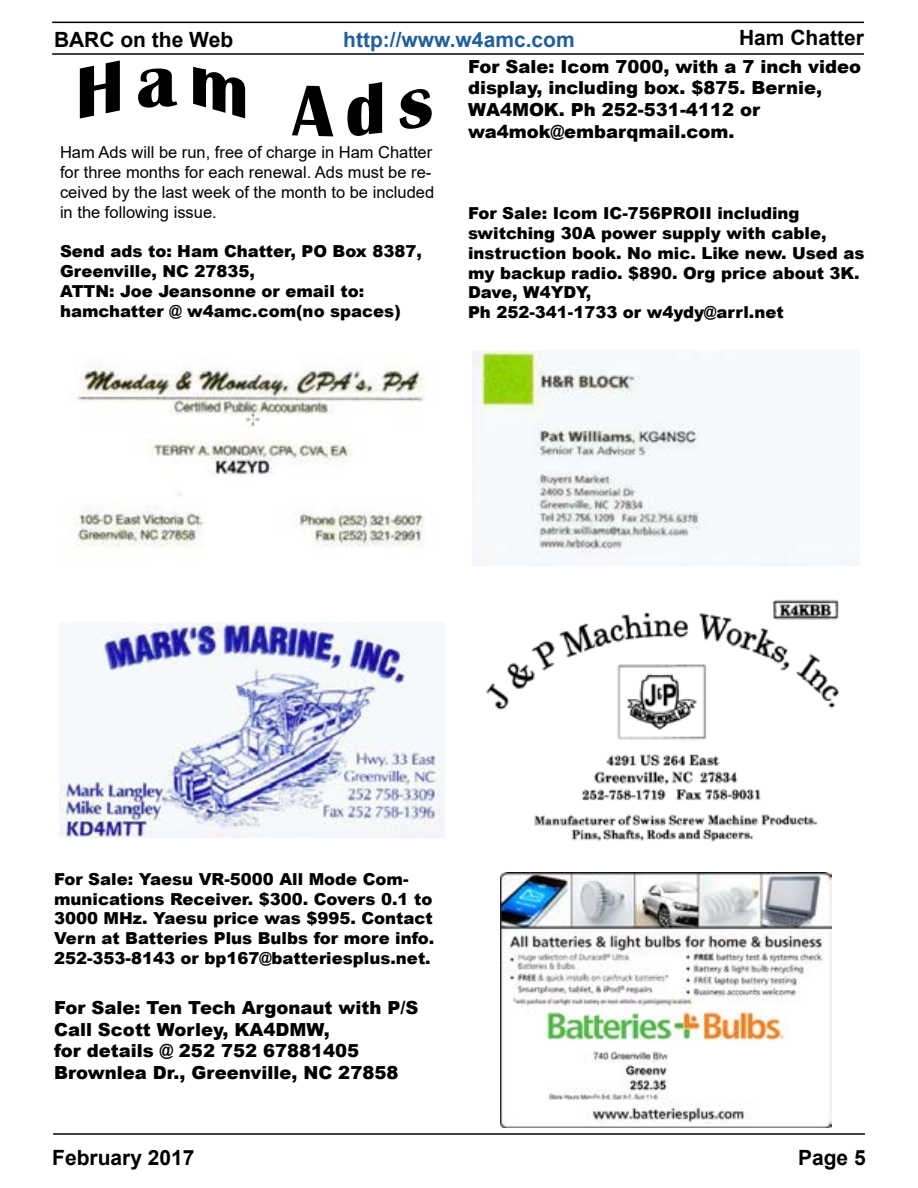
<style>
.page{position:relative;width:918px;height:1188px;background:#fff}
.page>*{position:absolute;margin:0;border:0;box-sizing:border-box;transform-origin:0 0}
.t1{font:700 21px "Arial";color:#000}
.t2{font:700 21px "Arial";color:#215e9e}
.t3{font:900 18px/21.6px "Arial";color:#000}
.t4{font:900 16.5px/19.8px "Arial";color:#000}
.t5{font:16.5px/19.8px "Arial";color:#000}
</style>
<div class="page">
<img style="left:501px;top:872px;width:330px;height:255px">
<img style="left:486px;top:599px;width:354px;height:243px">
<img style="left:473px;top:351px;width:384px;height:215px">
<img style="left:60px;top:622px;width:384px;height:216px">
<img style="left:74px;top:367px;width:350px;height:180px">
<hr style="left:52px;top:22px;width:812px;height:1px;background:#000">
<hr style="left:52px;top:53px;width:812px;height:2px;background:#000">
<hr style="left:53px;top:1133px;width:812px;height:2px;background:#000">
<p class="t1" style="left:54px;top:24px;width:181px">BARC on the Web</p>
<p class="t2" style="left:343px;top:24px;width:233px">http://www.w4amc.com</p>
<p class="t1" style="left:739px;top:23px;width:126px">Ham Chatter</p>
<p class="t5" style="left:60px;top:143px;width:376px">Ham Ads will be run, free of charge in Ham Chatter for three months for each renewal. Ads must be re&shy;ceived by the last week of the month to be included in the following issue.</p>
<p class="t4" style="left:60px;top:241px;width:363px">Send ads to: Ham Chatter, PO Box 8387,<br>Greenville, NC 27835,<br>ATTN: Joe Jeansonne or email to: hamchatter @ w4amc.com(no spaces)</p>
<p class="t3" style="left:468px;top:55px;width:395px">For Sale: Icom 7000, with a 7 inch video display, including box. $875. Bernie,<br>WA4MOK. Ph 252-531-4112 or wa4mok@embarqmail.com.</p>
<p class="t4" style="left:468px;top:203px;width:398px">For Sale: Icom IC-756PROII including switching 30A power supply with cable, instruction book. No mic. Like new. Used as my backup radio. $890. Org price about 3K.<br>Dave, W4YDY,<br>Ph 252-341-1733 or w4ydy@arrl.net</p>
<p class="t4" style="left:54px;top:868px;width:382px">For Sale: Yaesu VR-5000 All Mode Com&shy;munications Receiver. $300. Covers 0.1 to 3000 MHz. Yaesu price was $995. Contact Vern at Batteries Plus Bulbs for more info.<br>252-353-8143 or bp167@batteriesplus.net.</p>
<p class="t3" style="left:54px;top:996px;width:366px">For Sale: Ten Tech Argonaut with P/S<br>Call Scott Worley, KA4DMW,<br>for details @ 252 752 67881405<br>Brownlea Dr., Greenville, NC 27858</p>
<p class="t1" style="left:52px;top:1143px;width:144px">February 2017</p>
<p class="t1" style="left:798px;top:1143px;width:69px">Page 5</p>
</div>
